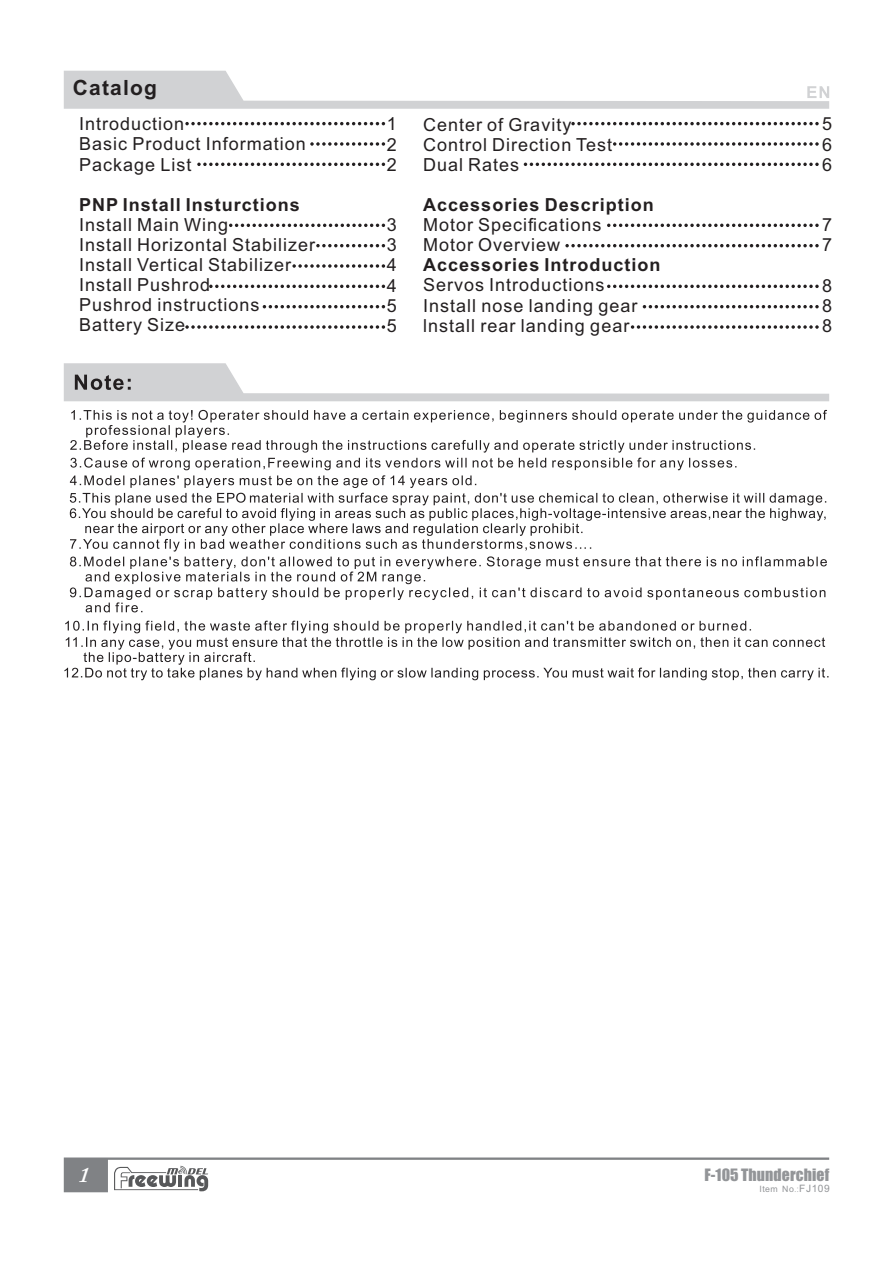
<style>
.page{position:relative;width:893px;height:1263px;background:#fff}
.page>*{position:absolute;margin:0;border:0;box-sizing:border-box;transform-origin:0 0}
.t1{font:italic 600 22.05px "Adobe Caslon Pro";color:#fff}
.t2{font:700 21px "Arial";letter-spacing:.055em;color:#231f20}
.t3{font:18px/20.1px "Arial";letter-spacing:.055em;color:#231f20}
.t4{font:700 18px "Arial";letter-spacing:.055em;color:#231f20}
.t5{font:15.75px "Impact";letter-spacing:.01em;color:#939598}
.t6{font:8.7px "Arial";letter-spacing:.055em;color:#939598}
.s1{font-family:"Adobe Fangsong Std"}
.s2{font-size:10.2px}
</style>
<div class="page">
<svg style="left:185px;top:122px;width:200px;height:3px"></svg>
<svg style="left:310px;top:142px;width:75px;height:4px"></svg>
<svg style="left:197px;top:163px;width:188px;height:3px"></svg>
<svg style="left:316px;top:244px;width:69px;height:3px"></svg>
<svg style="left:229px;top:224px;width:156px;height:3px"></svg>
<svg style="left:292px;top:264px;width:93px;height:4px"></svg>
<svg style="left:263px;top:305px;width:122px;height:3px"></svg>
<svg style="left:185px;top:325px;width:200px;height:4px"></svg>
<svg style="left:571px;top:122px;width:248px;height:3px"></svg>
<svg style="left:613px;top:142px;width:206px;height:4px"></svg>
<svg style="left:607px;top:224px;width:212px;height:3px"></svg>
<svg style="left:565px;top:244px;width:254px;height:3px"></svg>
<svg style="left:607px;top:285px;width:212px;height:3px"></svg>
<svg style="left:643px;top:305px;width:176px;height:3px"></svg>
<svg style="left:631px;top:325px;width:188px;height:4px"></svg>
<svg style="left:524px;top:163px;width:295px;height:3px"></svg>
<svg style="left:209px;top:285px;width:176px;height:3px"></svg>
<svg style="left:64px;top:1157px;width:765px;height:35px"></svg>
<svg style="left:64px;top:71px;width:765px;height:38px"></svg>
<svg style="left:64px;top:410px;width:764px;height:270px"></svg>
<svg style="left:64px;top:363px;width:765px;height:38px"></svg>
<p class="t2" style="left:73px;top:80px;width:86px">Catalog</p>
<p class="t3" style="left:79px;top:116px;width:228px">Introduction<br>Basic Product Information<br>Package List</p>
<p class="t4" style="left:79px;top:198px;width:222px">PNP Install Insturctions</p>
<p class="t3" style="left:79px;top:216px;width:238px">Install Main Wing<br>Install Horizontal Stabilizer<br>Install Vertical Stabilizer<br>Install Pushrod<br>Pushrod instructions<br>Battery Size</p>
<p class="t3" style="left:387px;top:116px;width:12px;text-align:justify">1<br>2<br>2</p>
<p class="t3" style="left:387px;top:216px;width:12px;text-align:justify">3<br>3<br>4<br>4<br>5<br>5</p>
<p class="t3" style="left:423px;top:116px;width:190px">Center of Gravity<br>Control Direction Test<br>Dual Rates</p>
<p class="t4" style="left:423px;top:198px;width:232px">Accessories Description</p>
<p class="t3" style="left:423px;top:216px;width:180px">Motor Specifications<br>Motor Overview</p>
<p class="t4" style="left:423px;top:258px;width:239px">Accessories Introduction</p>
<p class="t3" style="left:423px;top:277px;width:216px">Servos Introductions<br>Install nose landing gear lnstall rear landing gear</p>
<p class="t3" style="left:822px;top:116px;width:12px;text-align:justify">5<br>6<br>6</p>
<p class="t3" style="left:822px;top:216px;width:12px">7<br>7</p>
<p class="t3" style="left:822px;top:277px;width:12px;text-align:justify">8<br>8<br>8</p>
<p class="t1" style="left:78px;top:1165px;width:13px">1</p>
<p class="t5" style="left:704px;top:1169px;width:126px">F-105 Thunderchief</p>
<p class="t6" style="left:759px;top:1186px;width:72px">Item No<span class="s1">.:</span><span class="s2">FJ109</span></p>
</div>
